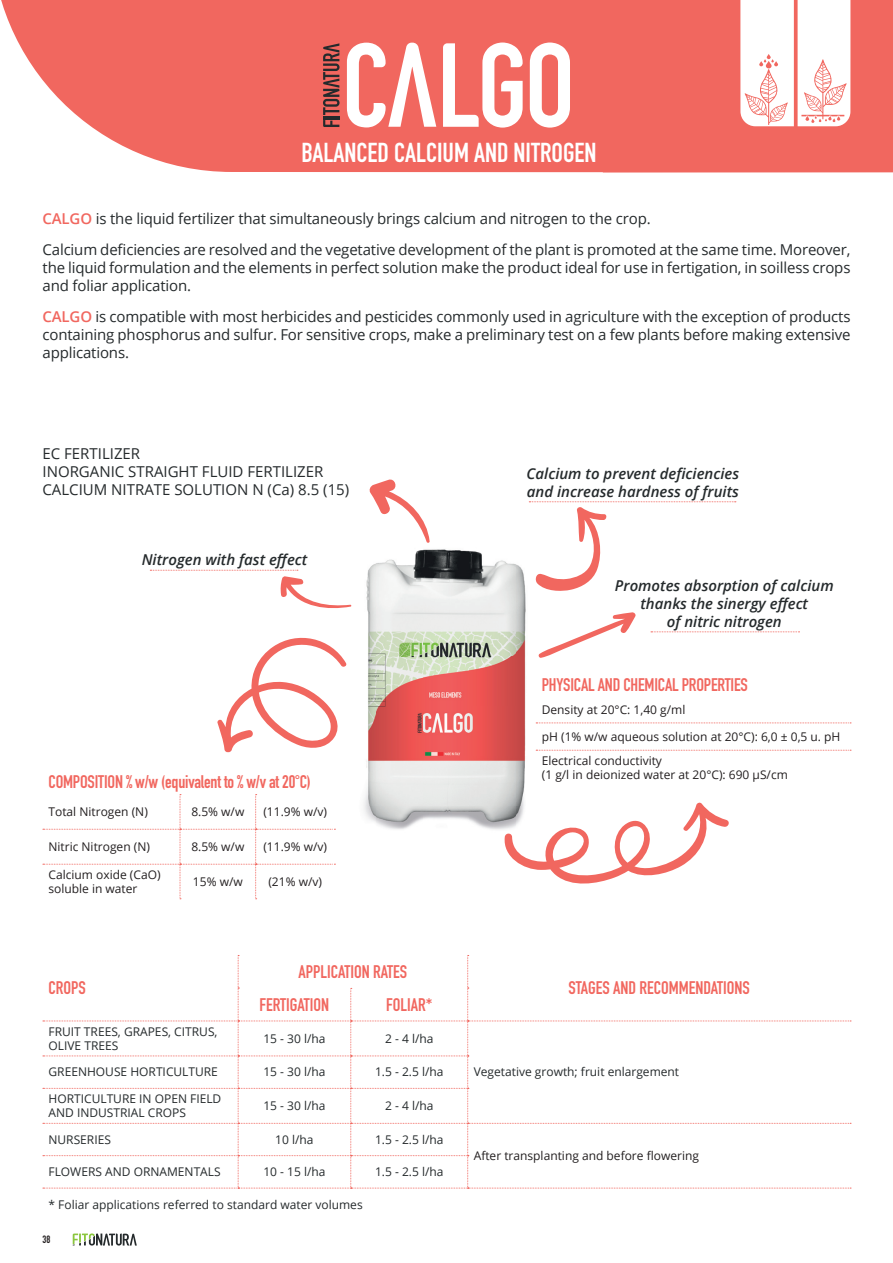
<style>
.page{position:relative;width:893px;height:1263px;background:#fff}
.page>*{position:absolute;margin:0;border:0;box-sizing:border-box;transform-origin:0 0}
.t1{font:700 27px "DIN Condensed";color:#fff}
.t2{font:700 18px "DIN Condensed";letter-spacing:-.01em;color:#f1675f}
.t3{font:15px/18px "Open Sans";letter-spacing:-.01em;color:#252a2c}
.t4{font:italic 600 15px/18px "Open Sans";color:#252a2c}
.t5{font:12px/14.4px "Open Sans";color:#252a2c}
.t6{font:12px/14.4px "Open Sans";color:#231f20}
.t7{font:700 10.5px "DIN Condensed";color:#231f20}
.s1{font-weight:600;color:#f1675f}
</style>
<div class="page">
<svg style="left:73px;top:1233px;width:64px;height:12px"></svg>
<svg style="left:1px;top:0;width:892px;height:173px;background:#f2756d"></svg>
<svg style="left:530px;top:43px;width:40px;height:85px"></svg>
<svg style="left:323px;top:43px;width:17px;height:84px"></svg>
<svg style="left:443px;top:43px;width:80px;height:85px"></svg>
<svg style="left:347px;top:43px;width:89px;height:84px"></svg>
<img style="left:335px;top:549px;width:228px;height:281px">
<svg style="left:503px;top:802px;width:226px;height:82px"></svg>
<svg style="left:217px;top:630px;width:131px;height:123px"></svg>
<svg style="left:369px;top:479px;width:61px;height:64px"></svg>
<svg style="left:740px;top:0;width:110px;height:126px"></svg>
<svg style="left:538px;top:612px;width:98px;height:46px"></svg>
<svg style="left:651px;top:631px;width:148px;height:1px"></svg>
<svg style="left:529px;top:501px;width:207px;height:91px"></svg>
<svg style="left:150px;top:570px;width:202px;height:40px"></svg>
<svg style="left:43px;top:955px;width:808px;height:234px"></svg>
<svg style="left:43px;top:794px;width:292px;height:105px"></svg>
<svg style="left:536px;top:722px;width:315px;height:1px"></svg>
<svg style="left:536px;top:750px;width:315px;height:1px"></svg>
<h1 class="t1" style="left:301px;top:134px;width:297px">BALANCED CALCIUM AND NITROGEN</h1>
<p class="t3" style="left:43px;top:203px;width:809px;line-height:30.8px"><span class="s1">CALGO</span> is the liquid fertilizer that simultaneously brings calcium and nitrogen to the crop.<br>Calcium deficiencies are resolved and the vegetative development of the plant is promoted at the same time. Moreover,</p>
<p class="t3" style="left:43px;top:258px;width:809px">the liquid formulation and the elements in perfect solution make the product ideal for use in fertigation, in soilless crops and foliar application.</p>
<p class="t3" style="left:43px;top:307px;width:809px;text-align:justify"><span class="s1">CALGO</span> is compatible with most herbicides and pesticides commonly used in agriculture with the exception of products containing phosphorus and sulfur. For sensitive crops, make a preliminary test on a few plants before making extensive applications.</p>
<p class="t3" style="left:43px;top:445px;width:308px">EC FERTILIZER<br>INORGANIC STRAIGHT FLUID FERTILIZER<br>CALCIUM NITRATE SOLUTION N (Ca) 8.5 (15)</p>
<p class="t4" style="left:142px;top:551px;width:167px">Nitrogen with fast effect</p>
<p class="t2" style="left:49px;top:770px;width:264px">COMPOSITION % w/w (equivalent to % w/v at 20°C)</p>
<p class="t6" style="left:49px;top:804px;width:101px">Total Nitrogen (N)</p>
<p class="t6" style="left:191px;top:804px;width:54px">8.5% w/w</p>
<p class="t6" style="left:263px;top:804px;width:65px">(11.9% w/v)</p>
<p class="t6" style="left:49px;top:839px;width:103px">Nitric Nitrogen (N)</p>
<p class="t6" style="left:191px;top:839px;width:54px">8.5% w/w</p>
<p class="t6" style="left:263px;top:839px;width:65px">(11.9% w/v)</p>
<p class="t6" style="left:48px;top:867px;width:114px">Calcium oxide (CaO) soluble in water</p>
<p class="t6" style="left:193px;top:874px;width:51px">15% w/w</p>
<p class="t6" style="left:268px;top:874px;width:55px">(21% w/v)</p>
<p class="t2" style="left:49px;top:976px;width:39px">CROPS</p>
<p class="t2" style="left:299px;top:959px;width:110px">APPLICATION RATES</p>
<p class="t2" style="left:260px;top:992px;width:71px">FERTIGATION</p>
<p class="t2" style="left:386px;top:992px;width:48px">FOLIAR*</p>
<p class="t4" style="left:527px;top:464px;width:214px">Calcium to prevent deficiencies and increase hardness of fruits</p>
<p class="t4" style="left:615px;top:576px;width:220px;text-align:center">Promotes absorption of calcium thanks the sinergy effect<br>of nitric nitrogen</p>
<p class="t2" style="left:542px;top:672px;width:207px">PHYSICAL AND CHEMICAL PROPERTIES</p>
<p class="t6" style="left:542px;top:702px;width:145px">Density at 20°C: 1,40 g/ml</p>
<p class="t6" style="left:542px;top:724px;width:300px;line-height:23.9px">pH (1% w/w aqueous solution at 20°C): 6,0 ± 0,5 u. pH<br>Electrical conductivity</p>
<p class="t6" style="left:542px;top:767px;width:248px">(1 g/l in deionized water at 20°C): 690 μS/cm</p>
<p class="t2" style="left:568px;top:976px;width:183px">STAGES AND RECOMMENDATIONS</p>
<p class="t5" style="left:49px;top:1024px;width:171px">FRUIT TREES, GRAPES, CITRUS,<br>OLIVE TREES</p>
<p class="t5" style="left:263px;top:1031px;width:64px">15 - 30 l/ha</p>
<p class="t5" style="left:385px;top:1031px;width:50px">2 - 4 l/ha</p>
<p class="t5" style="left:49px;top:1064px;width:171px">GREENHOUSE HORTICULTURE</p>
<p class="t5" style="left:263px;top:1064px;width:64px">15 - 30 l/ha</p>
<p class="t5" style="left:375px;top:1064px;width:70px">1.5 - 2.5 l/ha</p>
<p class="t5" style="left:474px;top:1064px;width:207px">Vegetative growth; fruit enlargement</p>
<p class="t5" style="left:49px;top:1091px;width:174px">HORTICULTURE IN OPEN FIELD<br>AND INDUSTRIAL CROPS</p>
<p class="t5" style="left:263px;top:1098px;width:64px">15 - 30 l/ha</p>
<p class="t5" style="left:385px;top:1098px;width:50px">2 - 4 l/ha</p>
<p class="t5" style="left:49px;top:1132px;width:64px">NURSERIES</p>
<p class="t5" style="left:275px;top:1132px;width:40px">10 l/ha</p>
<p class="t5" style="left:375px;top:1132px;width:70px">1.5 - 2.5 l/ha</p>
<p class="t6" style="left:474px;top:1148px;width:227px">After transplanting and before flowering</p>
<p class="t5" style="left:49px;top:1164px;width:174px">FLOWERS AND ORNAMENTALS</p>
<p class="t5" style="left:263px;top:1164px;width:64px">10 - 15 l/ha</p>
<p class="t5" style="left:375px;top:1164px;width:70px">1.5 - 2.5 l/ha</p>
<p class="t5" style="left:49px;top:1197px;width:316px">* Foliar applications referred to standard water volumes</p>
<p class="t7" style="left:43px;top:1232px;width:9px">38</p>
</div>
